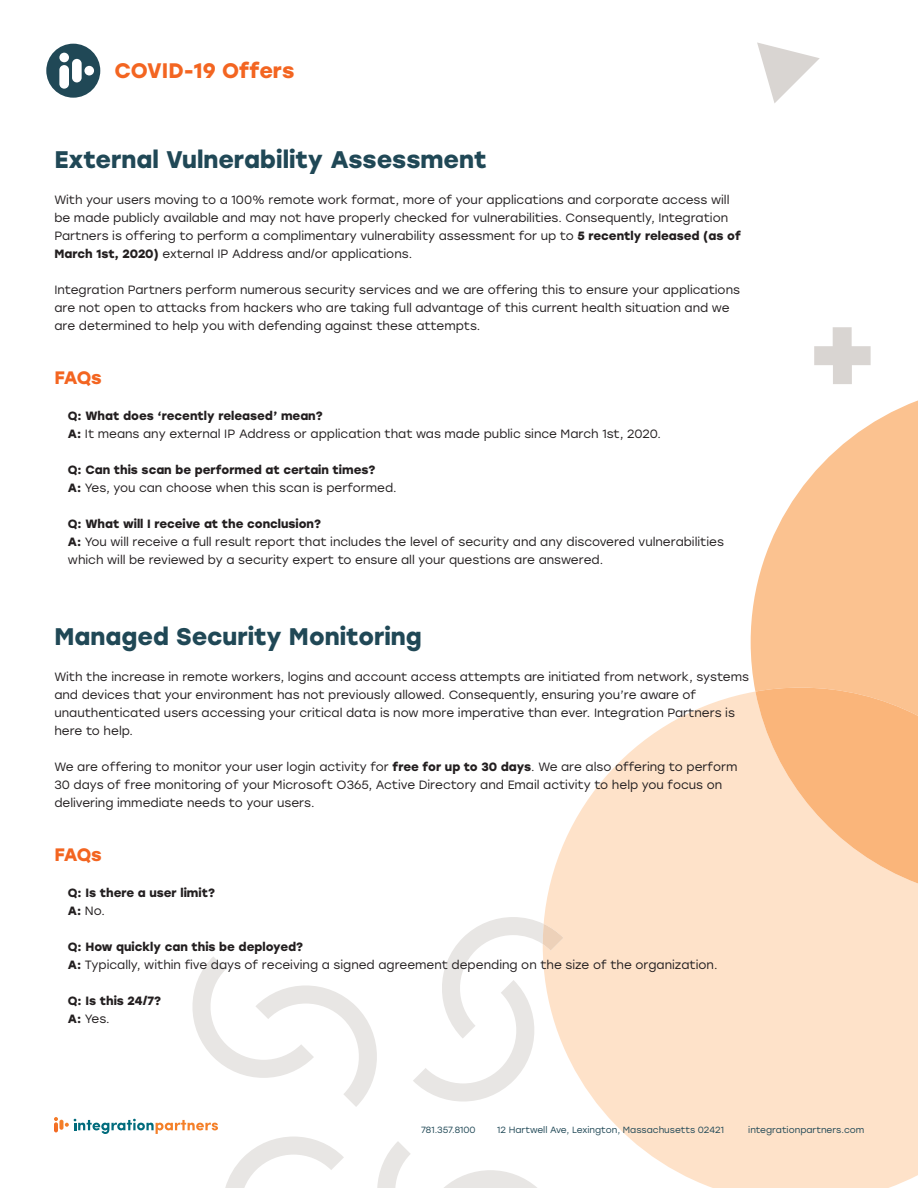
<style>
.page{position:relative;width:918px;height:1188px;background:#fff}
.page>*{position:absolute;margin:0;border:0;box-sizing:border-box;transform-origin:0 0}
.t1{font:700 24px "Stolzl";color:#204856}
.t2{font:700 21px "Stolzl";color:#f36521}
.t3{font:700 18px "Stolzl";letter-spacing:-.05em;color:#f36521}
.t4{font:12px/18px "Stolzl";color:#231f20}
.t5{font:700 12px/18px "Stolzl";color:#231f20}
.t6{font:9px "Stolzl";color:#204856}
.s1{font-weight:700}
.s2{font-weight:400}
</style>
<div class="page">
<svg style="left:192px;top:957px;width:185px;height:150px"></svg>
<svg style="left:377px;top:1141px;width:34px;height:47px"></svg>
<svg style="left:444px;top:1170px;width:93px;height:18px"></svg>
<svg style="left:225px;top:1137px;width:119px;height:51px"></svg>
<svg style="left:544px;top:692px;width:374px;height:496px;background:#fee6d1"></svg>
<svg style="left:413px;top:917px;width:150px;height:185px"></svg>
<svg style="left:751px;top:400px;width:167px;height:316px;fill:#fbc290"></svg>
<svg style="left:755px;top:688px;width:163px;height:195px;background:#fbc393"></svg>
<svg style="left:814px;top:327px;width:57px;height:57px"></svg>
<svg style="left:757px;top:42px;width:63px;height:61px"></svg>
<svg style="left:54px;top:1117px;width:164px;height:17px"></svg>
<svg style="left:46px;top:44px;width:54px;height:54px"></svg>
<h2 class="t2" style="left:115px;top:55px;width:181px">COVID-19 Offers</h2>
<h1 class="t1" style="left:54px;top:142px;width:434px">External Vulnerability Assessment</h1>
<p class="t4" style="left:54px;top:190px;width:688px">With your users moving to a 100% remote work format, more of your applications and corporate access will be made publicly available and may not have properly checked for vulnerabilities. Consequently, Integration Partners is offering to perform a complimentary vulnerability assessment for up to <span class="s1">5 recently released (as of March 1st, 2020)</span> external IP Address and/or applications.</p>
<p class="t4" style="left:54px;top:280px;width:687px">Integration Partners perform numerous security services and we are offering this to ensure your applications are not open to attacks from hackers who are taking full advantage of this current health situation and we are determined to help you with defending against these attempts.</p>
<h3 class="t3" style="left:54px;top:364px;width:49px">FAQs</h3>
<p class="t4" style="left:68px;top:406px;width:594px"><span class="s1">Q: What does ‘recently released’ mean?<br>A:</span> It means any external IP Address or application that was made public since March 1st, 2020.</p>
<p class="t5" style="left:68px;top:460px;width:330px">Q: Can this scan be performed at certain times?<br>A: <span class="s2">Yes, you can choose when this scan is performed.</span></p>
<p class="t4" style="left:68px;top:514px;width:658px"><span class="s1">Q: What will I receive at the conclusion?<br>A:</span> You will receive a full result report that includes the level of security and any discovered vulnerabilities which will be reviewed by a security expert to ensure all your questions are answered.</p>
<h1 class="t1" style="left:54px;top:619px;width:369px">Managed Security Monitoring</h1>
<p class="t4" style="left:54px;top:667px;width:696px">With the increase in remote workers, logins and account access attempts are initiated from network, systems and devices that your environment has not previously allowed. Consequently, ensuring you’re aware of unauthenticated users accessing your critical data is now more imperative than ever. Integration Partners is here to help.</p>
<p class="t4" style="left:54px;top:757px;width:685px">We are offering to monitor your user login activity for <span class="s1">free for up to 30 days</span>. We are also offering to perform<br>30 days of free monitoring of your Microsoft O365, Active Directory and Email activity to help you focus on delivering immediate needs to your users.</p>
<h3 class="t3" style="left:54px;top:841px;width:49px">FAQs</h3>
<p class="t5" style="left:68px;top:883px;width:149px">Q: Is there a user limit?<br>A: <span class="s2">No.</span></p>
<p class="t4" style="left:68px;top:937px;width:651px"><span class="s1">Q: How quickly can this be deployed?<br>A:</span> Typically, within five days of receiving a signed agreement depending on the size of the organization.</p>
<p class="t5" style="left:68px;top:991px;width:95px">Q: Is this 24/7?<br>A: <span class="s2">Yes.</span></p>
<p class="t6" style="left:421px;top:1123px;width:56px">781.357.8100</p>
<p class="t6" style="left:497px;top:1123px;width:228px">12 Hartwell Ave, Lexington, Massachusetts 02421</p>
<p class="t6" style="left:748px;top:1123px;width:118px">integrationpartners.com</p>
</div>
